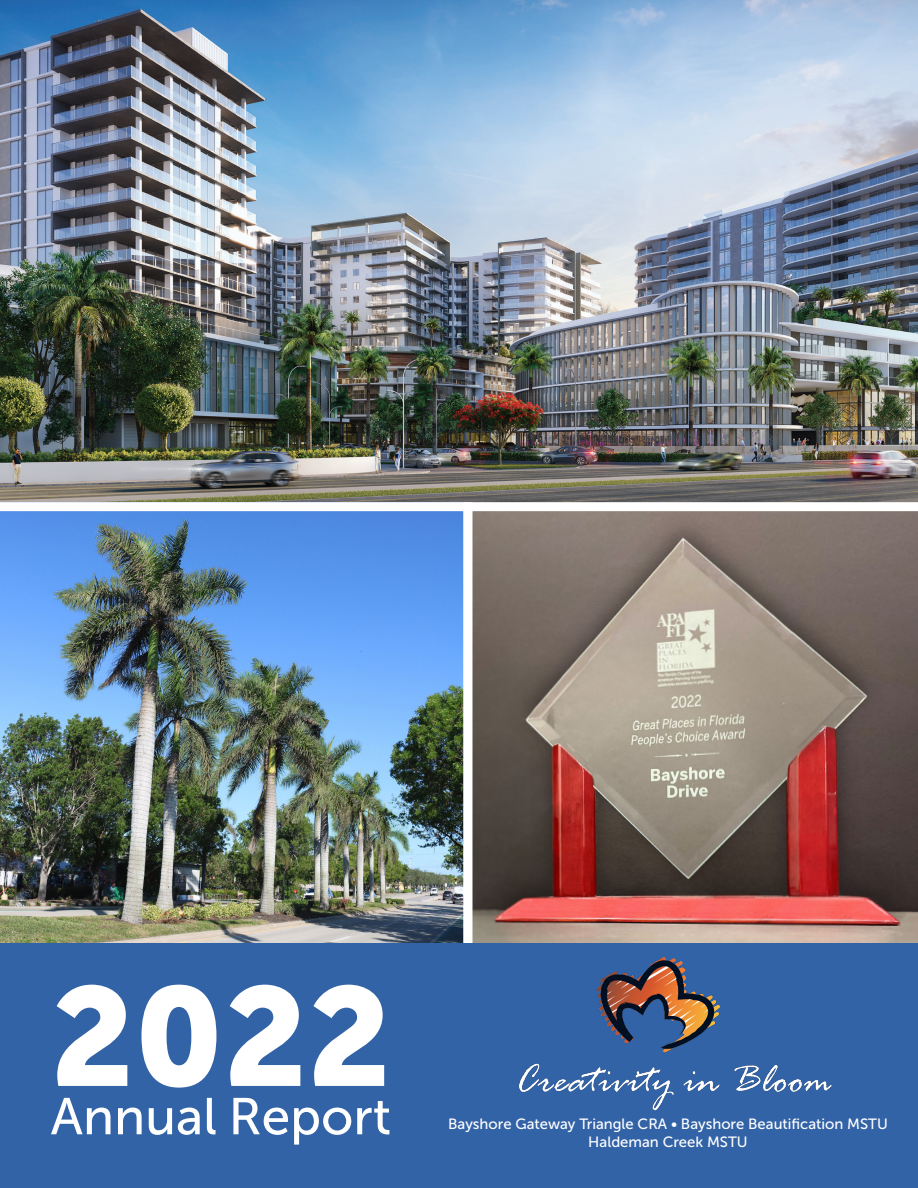
<style>
.page{position:relative;width:918px;height:1188px;background:#fff}
.page>*{position:absolute;margin:0;border:0;box-sizing:border-box;transform-origin:0 0}
.Paragraph_Style_2{font:139.35px "Museo Sans 900";color:#fff}
.Paragraph_Style_2-2{font:51.6px "Museo Sans 500";color:#fff}
.t1{font:14.85px "Museo Sans 500";color:#fff}
</style>
<div class="page">
<img style="left:0;top:0;width:918px;height:502px">
<img style="left:0;top:502px;width:464px;height:441px">
<svg style="left:472px;top:502px;width:446px;height:441px;background:#8c7269"></svg>
<div style="left:0;top:943px;width:918px;height:245px;background:#3363a7"></div>
<img style="left:518px;top:957px;width:314px;height:154px">
<p class="Paragraph_Style_2" style="left:51px;top:958px;width:342px">2022</p>
<p class="Paragraph_Style_2-2" style="left:51px;top:1088px;width:342px">Annual Report</p>
<p class="t1" style="left:448px;top:1116px;width:441px">Bayshore Gateway Triangle CRA • Bayshore Beautification MSTU</p>
<p class="t1" style="left:588px;top:1134px;width:161px">Haldeman Creek MSTU</p>
</div>
